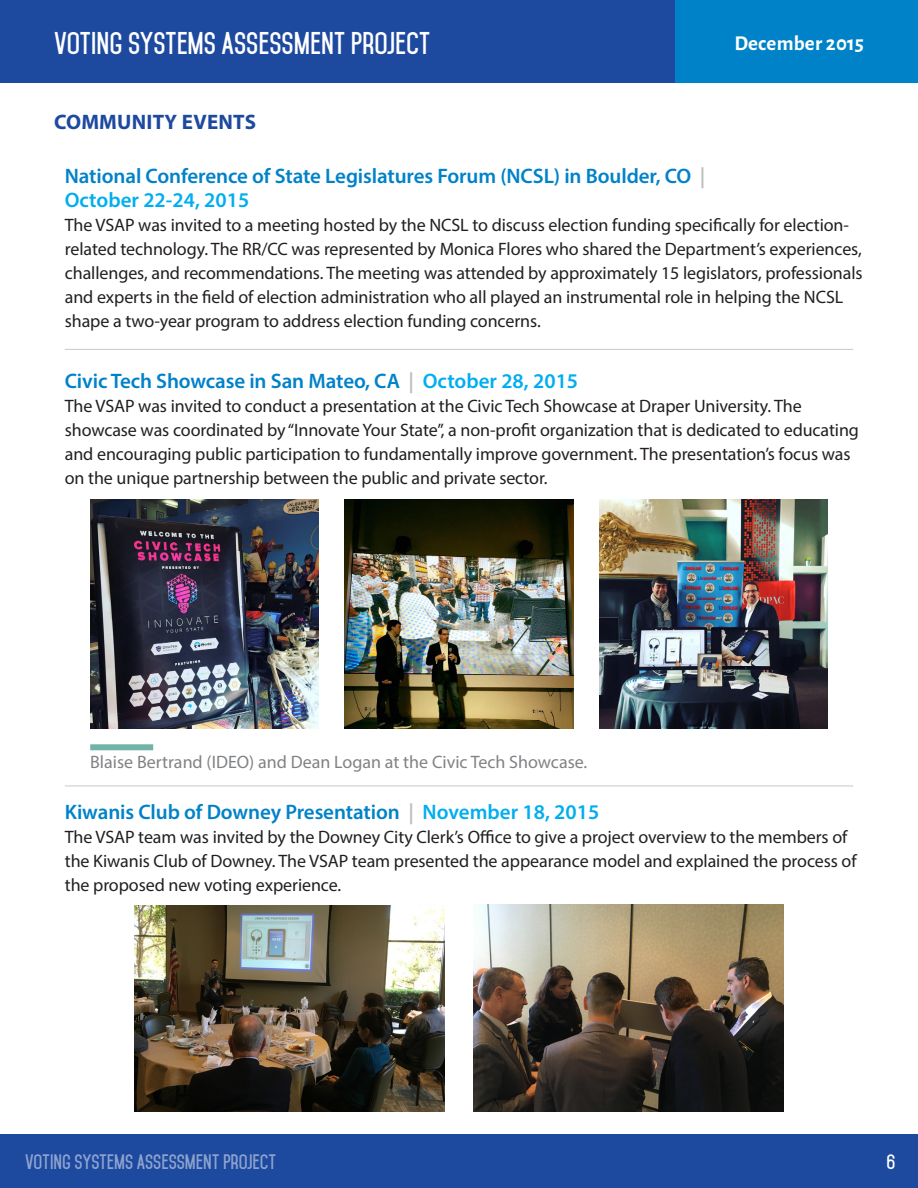
<style>
.page{position:relative;width:918px;height:1188px;background:#fff}
.page>*{position:absolute;margin:0;border:0;box-sizing:border-box;transform-origin:0 0}
.t1{font:700 27px "Mohave";color:#fff}
.t2{font:600 21px "Myriad Pro";letter-spacing:-.005em;color:#0082c9}
.t3{font:600 21px "Myriad Pro";color:#00aeef}
.t4{font:700 21px "Myriad Pro";letter-spacing:.01em;color:#1d499f}
.t5{font:700 21px "Alegreya Sans";letter-spacing:.01em;color:#fff}
.t6{font:18px/24px "Myriad Pro";letter-spacing:-.005em;color:#231f20}
.t7{font:18px "Myriad Pro";color:#808285}
.t8{font:700 18px "Mohave";color:#fff}
.s1{color:#bcbdc0}
.s2{color:#00aeef}
</style>
<div class="page">
<div style="left:0;top:1134px;width:918px;height:54px;background:#1d499f"></div>
<div style="left:0;top:0;width:918px;height:83px;background:#0082c9"></div>
<div style="left:0;top:0;width:675px;height:83px;background:#1d499f"></div>
<div style="left:90px;top:744px;width:63px;height:6px;background:#71b3a6"></div>
<img style="left:135px;top:905px;width:309px;height:206px">
<img style="left:474px;top:905px;width:309px;height:207px">
<img style="left:90px;top:500px;width:229px;height:228px">
<img style="left:345px;top:500px;width:228px;height:228px">
<img style="left:599px;top:500px;width:229px;height:228px">
<hr style="left:65px;top:349px;width:788px;height:1px;background:#c7c8ca">
<hr style="left:65px;top:786px;width:788px;height:1px;background:#c7c8ca">
<h1 class="t1" style="left:54px;top:26px;width:378px">VOTING SYSTEMS ASSESSMENT PROJECT</h1>
<p class="t5" style="left:734px;top:28px;width:131px">December 2015</p>
<p class="t4" style="left:54px;top:108px;width:204px">COMMUNITY EVENTS</p>
<p class="t2" style="left:65px;top:162px;width:642px">National Conference of State Legislatures Forum (NCSL) in Boulder, CO <span class="s1">|</span></p>
<p class="t3" style="left:65px;top:186px;width:186px">October 22-24, 2015</p>
<p class="t6" style="left:65px;top:213px;width:799px">The VSAP was invited to a meeting hosted by the NCSL to discuss election funding specifically for election&shy;related technology. The RR/CC was represented by Monica Flores who shared the Department’s experiences, challenges, and recommendations. The meeting was attended by approximately 15 legislators, professionals and experts in the field of election administration who all played an instrumental role in helping the NCSL shape a two-year program to address election funding concerns.</p>
<p class="t2" style="left:65px;top:367px;width:515px">Civic Tech Showcase in San Mateo, CA <span class="s1">|</span> <span class="s2">October 28, 2015</span></p>
<p class="t6" style="left:65px;top:393px;width:796px">The VSAP was invited to conduct a presentation at the Civic Tech Showcase at Draper University. The showcase was coordinated by “Innovate Your State”, a non-profit organization that is dedicated to educating and encouraging public participation to fundamentally improve government. The presentation’s focus was on the unique partnership between the public and private sector.</p>
<p class="t7" style="left:90px;top:751px;width:499px">Blaise Bertrand (IDEO) and Dean Logan at the Civic Tech Showcase.</p>
<p class="t2" style="left:65px;top:799px;width:536px">Kiwanis Club of Downey Presentation <span class="s1">|</span> <span class="s2">November 18, 2015</span></p>
<p class="t6" style="left:65px;top:825px;width:793px">The VSAP team was invited by the Downey City Clerk’s Office to give a project overview to the members of the Kiwanis Club of Downey. The VSAP team presented the appearance model and explained the process of the proposed new voting experience.</p>
<p class="t8" style="left:25px;top:1151px;width:252px">VOTING SYSTEMS ASSESSMENT PROJECT</p>
<p class="t8" style="left:886px;top:1151px;width:10px">6</p>
</div>
